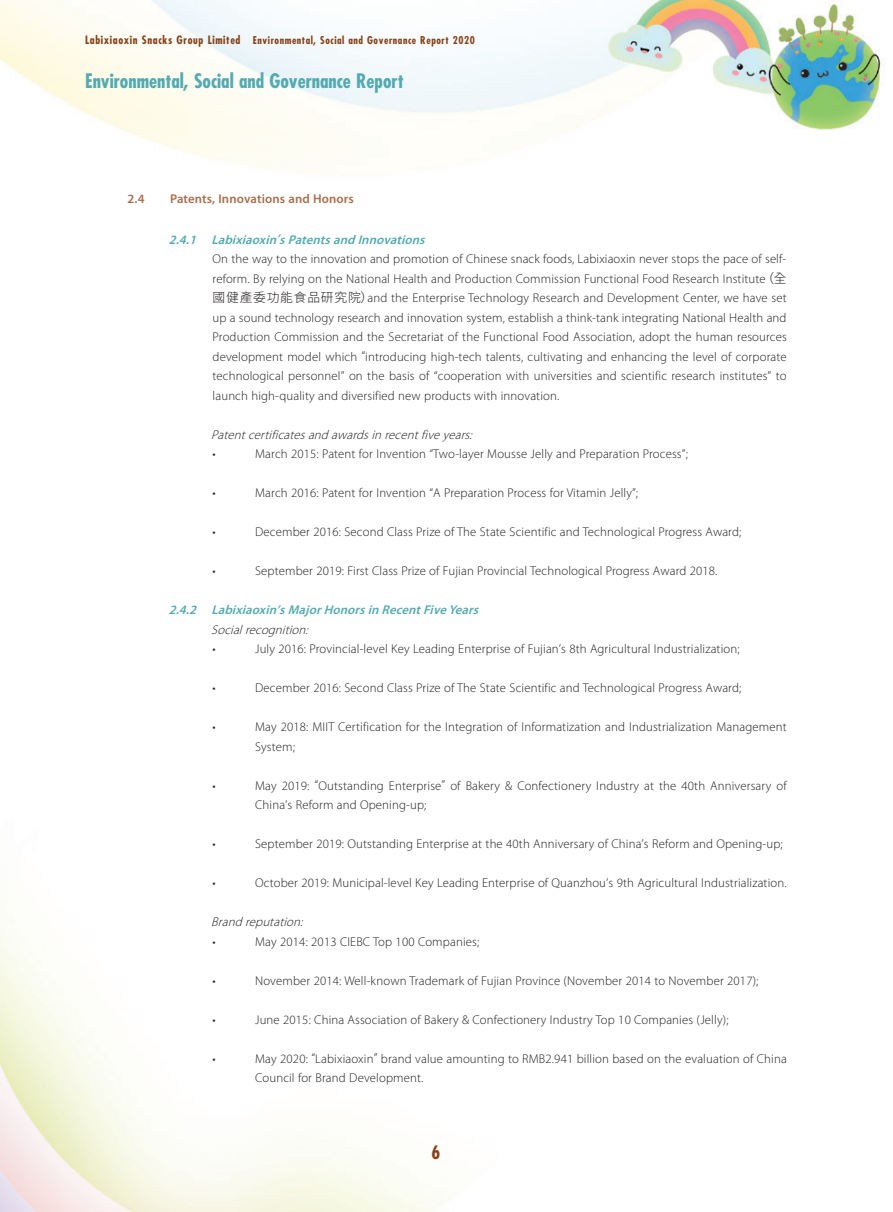
<style>
.page{position:relative;width:893px;height:1212px;background:#fff}
.page>*{position:absolute;margin:0;border:0;box-sizing:border-box;transform-origin:0 0}
.t1{font:700 condensed 19.5px "Futura Std";color:#54aab1}
.t2{font:700 condensed 18px "Futura Std";color:#874219}
.Body_Text{font:300 12.75px/19.5px "Myriad Pro";letter-spacing:.01em;color:#231f20}
.Heading_3{font:italic 600 12.75px "Myriad Pro";color:#54aab1}
.Heading_4{font:italic 300 12.75px "Myriad Pro";color:#231f20}
.Heading_2{font:600 12.75px "Myriad Pro";letter-spacing:.01em;color:#a96e4c}
.t3{font:700 condensed 10.5px "Futura Std";letter-spacing:.055em;color:#874219}
.s1{font-size:11.25px}
.s2{font-family:"Source Han Sans TC"}
</style>
<div class="page">
<img style="left:0;top:0;width:881px;height:1212px">
<p class="t3" style="left:85px;top:34px;width:391px"><span class="s1">Labixiaoxin Snacks Group Limited</span> Environmental, Social and Governance Report 2020</p>
<h1 class="t1" style="left:85px;top:69px;width:320px">Environmental, Social and Governance Report</h1>
<p class="Heading_2" style="left:128px;top:190px;width:18px">2.4</p>
<p class="Heading_2" style="left:170px;top:190px;width:185px">Patents, Innovations and Honors</p>
<p class="Heading_3" style="left:169px;top:231px;width:261px">2.4.1 Labixiaoxin’sPatentsand Innovations</p>
<p class="Body_Text" style="left:213px;top:249px;width:576px;text-align:justify">On the way to the innovation and promotion of Chinese snack foods, Labixiaoxin never stops the pace of self&shy;reform. By relying on the National Health and Production Commission Functional Food Research Institute<span class="s2">（全國健產委功能食品研究院）</span>and the Enterprise Technology Research and Development Center, we have set up a sound technology research and innovation system, establish a think-tank integrating National Health and Production Commission and the Secretariat of the Functional Food Association, adopt the human resources development model which “introducing high-tech talents, cultivating and enhancing the level of corporate technological personnel” on the basis of “cooperation with universities and scientific research institutes” to launch high-quality and diversified new products with innovation.</p>
<p class="Heading_4" style="left:211px;top:427px;width:266px">Patentcertificatesandawardsinrecentfiveyears:</p>
<p class="Body_Text" style="left:213px;top:444px;width:5px">•</p>
<p class="Body_Text" style="left:255px;top:444px;width:434px">March 2015: Patent for Invention “Two-layer Mousse Jelly and Preparation Process”;</p>
<p class="Body_Text" style="left:213px;top:483px;width:5px">•</p>
<p class="Body_Text" style="left:255px;top:483px;width:385px">March 2016: Patent for Invention “A Preparation Process for Vitamin Jelly”;</p>
<p class="Body_Text" style="left:213px;top:522px;width:5px">•</p>
<p class="Body_Text" style="left:255px;top:522px;width:488px">December 2016: Second Class Prize of The State Scientific and Technological Progress Award;</p>
<p class="Body_Text" style="left:213px;top:561px;width:5px">•</p>
<p class="Body_Text" style="left:255px;top:561px;width:464px">September 2019: First Class Prize of Fujian Provincial Technological Progress Award 2018.</p>
<p class="Heading_3" style="left:169px;top:602px;width:315px">2.4.2 Labixiaoxin’sMajorHonorsinRecentFiveYears</p>
<p class="Heading_4" style="left:211px;top:622px;width:102px">Socialrecognition:</p>
<p class="Body_Text" style="left:213px;top:639px;width:5px">•</p>
<p class="Body_Text" style="left:255px;top:639px;width:486px">July 2016: Provincial-level Key Leading Enterprise of Fujian’s 8th Agricultural Industrialization;</p>
<p class="Body_Text" style="left:213px;top:678px;width:5px">•</p>
<p class="Body_Text" style="left:255px;top:678px;width:488px">December 2016: Second Class Prize of The State Scientific and Technological Progress Award;</p>
<p class="Body_Text" style="left:213px;top:717px;width:5px">•</p>
<p class="Body_Text" style="left:255px;top:717px;width:533px">May 2018: MIIT Certification for the Integration of Informatization and Industrialization Management<br>System;</p>
<p class="Body_Text" style="left:213px;top:776px;width:5px">•</p>
<p class="Body_Text" style="left:255px;top:776px;width:533px">May 2019: “Outstanding Enterprise” of Bakery &amp; Confectionery Industry at the 40th Anniversary of<br>China’s Reform and Opening-up;</p>
<p class="Body_Text" style="left:213px;top:834px;width:5px">•</p>
<p class="Body_Text" style="left:255px;top:834px;width:529px">September 2019: Outstanding Enterprise at the 40th Anniversary of China’s Reform and Opening-up;</p>
<p class="Body_Text" style="left:213px;top:873px;width:5px">•</p>
<p class="Body_Text" style="left:255px;top:873px;width:533px">October 2019: Municipal-level Key Leading Enterprise of Quanzhou’s 9th Agricultural Industrialization.</p>
<p class="Heading_4" style="left:211px;top:914px;width:97px">Brandreputation:</p>
<p class="Body_Text" style="left:213px;top:932px;width:5px">•</p>
<p class="Body_Text" style="left:255px;top:932px;width:226px">May 2014: 2013 CIEBC Top 100 Companies;</p>
<p class="Body_Text" style="left:213px;top:971px;width:5px">•</p>
<p class="Body_Text" style="left:255px;top:971px;width:505px">November 2014: Well-known Trademark of Fujian Province (November 2014 to November 2017);</p>
<p class="Body_Text" style="left:213px;top:1010px;width:5px">•</p>
<p class="Body_Text" style="left:255px;top:1010px;width:475px">June 2015: China Association of Bakery &amp; Confectionery Industry Top 10 Companies (Jelly);</p>
<p class="Body_Text" style="left:213px;top:1049px;width:5px">•</p>
<p class="Body_Text" style="left:255px;top:1049px;width:533px">May 2020: “Labixiaoxin” brand value amounting to RMB2.941 billion based on the evaluation of China<br>Council for Brand Development.</p>
<h2 class="t2" style="left:431px;top:1141px;width:10px">6</h2>
</div>
